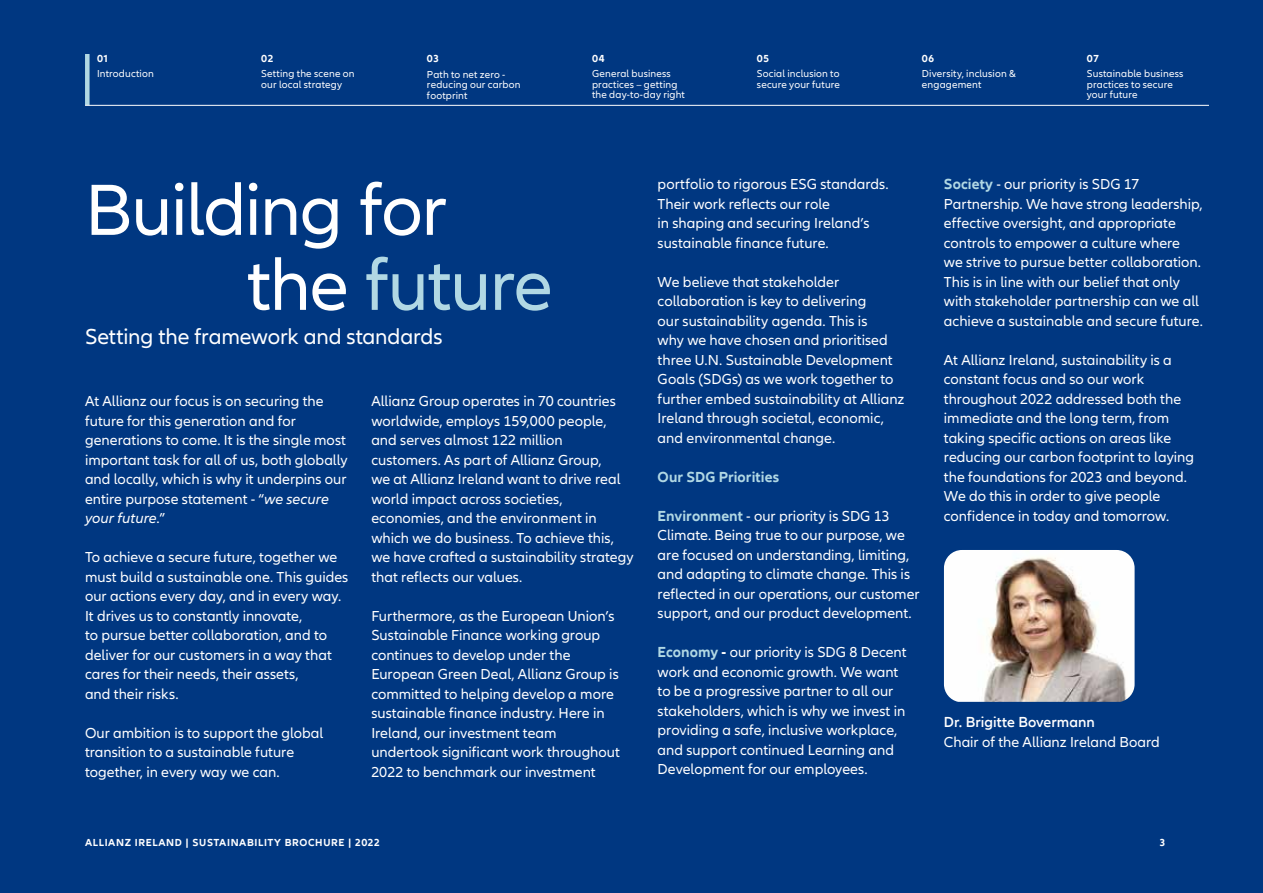
<style>
.page{position:relative;width:1263px;height:893px;background:#003781}
.page>*{position:absolute;margin:0;border:0;box-sizing:border-box;transform-origin:0 0}
.t1{font:75px/75px "Allianz Neo";letter-spacing:-.02em;color:#fff}
.t2{font:22.5px "Allianz Neo";letter-spacing:-.01em;color:#fff}
.t3{font:15px/19.5px "Allianz Neo";color:#fff}
.t4{font:600 15px "Allianz Neo";letter-spacing:.005em;color:#fff}
.t5{font:700 15px "Allianz Neo";letter-spacing:.005em;color:#b1d8e4}
.t6{font:10.5px/10.5px "Allianz Neo";letter-spacing:.015em;color:#fff}
.t7{font:700 10.5px "Allianz Neo";letter-spacing:.06em;color:#fff}
.s1{color:#b1d8e4}
.s2{font-style:italic}
.s3{font-weight:700;color:#b1d8e4}
.s4{font-weight:700}
</style>
<div class="page">
<div style="left:85px;top:54px;width:5px;height:51px;background:#b1d8e4"></div>
<hr style="left:85px;top:105px;width:1124px;height:1px;background:#fff">
<img style="left:944px;top:550px;width:190px;height:152px">
<p class="t7" style="left:97px;top:52px;width:12px">01</p>
<p class="t7" style="left:1087px;top:52px;width:14px">07</p>
<p class="t6" style="left:97px;top:69px;width:58px">Introduction</p>
<p class="t7" style="left:261px;top:52px;width:14px">02</p>
<p class="t6" style="left:261px;top:69px;width:95px">Setting the scene on our local strategy</p>
<p class="t6" style="left:427px;top:69px;width:95px">Path to net zero - reducing our carbon footprint</p>
<p class="t7" style="left:427px;top:52px;width:14px">03</p>
<p class="t7" style="left:592px;top:52px;width:14px">04</p>
<p class="t7" style="left:757px;top:52px;width:14px">05</p>
<p class="t7" style="left:922px;top:52px;width:14px">06</p>
<p class="t6" style="left:592px;top:69px;width:94px">General business practices – getting the day-to-day right</p>
<p class="t6" style="left:757px;top:69px;width:85px">Social inclusion to secure your future</p>
<p class="t6" style="left:922px;top:69px;width:95px">Diversity, inclusion &amp; engagement</p>
<p class="t6" style="left:1087px;top:69px;width:98px">Sustainable business practices to secure your future</p>
<h1 class="t1" style="left:247px;top:174px;width:307px;text-indent:-162px">Building for the <span class="s1">future</span></h1>
<h2 class="t2" style="left:85px;top:323px;width:359px">Setting the framework and standards</h2>
<p class="t3" style="left:85px;top:392px;width:264px">At Allianz our focus is on securing the future for this generation and for generations to come. It is the single most important task for all of us, both globally and locally, which is why it underpins our entire purpose statement - “<span class="s2">we secure your future</span>.”</p>
<p class="t3" style="left:85px;top:548px;width:265px">To achieve a secure future, together we must build a sustainable one. This guides our actions every day, and in every way.<br>It drives us to constantly innovate,<br>to pursue better collaboration, and to deliver for our customers in a way that cares for their needs, their assets,<br>and their risks.</p>
<p class="t3" style="left:85px;top:723px;width:240px">Our ambition is to support the global transition to a sustainable future together, in every way we can.</p>
<p class="t3" style="left:371px;top:392px;width:264px">Allianz Group operates in 70 countries worldwide, employs 159,000 people, and serves almost 122 million customers. As part of Allianz Group,<br>we at Allianz Ireland want to drive real world impact across societies, economies, and the environment in which we do business. To achieve this, we have crafted a sustainability strategy that reflects our values.</p>
<p class="t3" style="left:371px;top:606px;width:250px">Furthermore, as the European Union’s Sustainable Finance working group continues to develop under the European Green Deal, Allianz Group is committed to helping develop a more sustainable finance industry. Here in Ireland, our investment team undertook significant work throughout 2022 to benchmark our investment</p>
<p class="t3" style="left:658px;top:175px;width:233px">portfolio to rigorous ESG standards.<br>Their work reflects our role<br>in shaping and securing Ireland’s sustainable finance future.</p>
<p class="t3" style="left:658px;top:272px;width:248px">We believe that stakeholder collaboration is key to delivering<br>our sustainability agenda. This is<br>why we have chosen and prioritised three U.N. Sustainable Development Goals (SDGs) as we work together to further embed sustainability at Allianz Ireland through societal, economic, and environmental change.</p>
<p class="t5" style="left:658px;top:468px;width:123px">Our SDG Priorities</p>
<p class="t3" style="left:658px;top:506px;width:264px"><span class="s3">Environment</span> - our priority is SDG 13<br>Climate. Being true to our purpose, we are focused on understanding, limiting, and adapting to climate change. This is reflected in our operations, our customer support, and our product development.</p>
<p class="t3" style="left:658px;top:643px;width:250px"><span class="s3">Economy</span> <span class="s4">-</span> our priority is SDG 8 Decent work and economic growth. We want to be a progressive partner to all our stakeholders, which is why we invest in providing a safe, inclusive workplace, and support continued Learning and Development for our employees.</p>
<p class="t3" style="left:944px;top:175px;width:261px"><span class="s3">Society</span> - our priority is SDG 17<br>Partnership. We have strong leadership, effective oversight, and appropriate controls to empower a culture where<br>we strive to pursue better collaboration.<br>This is in line with our belief that only with stakeholder partnership can we all achieve a sustainable and secure future.</p>
<p class="t3" style="left:944px;top:350px;width:252px">At Allianz Ireland, sustainability is a constant focus and so our work throughout 2022 addressed both the immediate and the long term, from taking specific actions on areas like reducing our carbon footprint to laying the foundations for 2023 and beyond.<br>We do this in order to give people confidence in today and tomorrow.</p>
<p class="t4" style="left:944px;top:714px;width:152px">Dr. Brigitte Bovermann</p>
<p class="t3" style="left:944px;top:732px;width:217px">Chair of the Allianz Ireland Board</p>
<p class="t7" style="left:85px;top:837px;width:296px">ALLIANZ IRELAND | SUSTAINABILITY BROCHURE | 2022</p>
<p class="t7" style="left:1160px;top:837px;width:7px">3</p>
</div>
